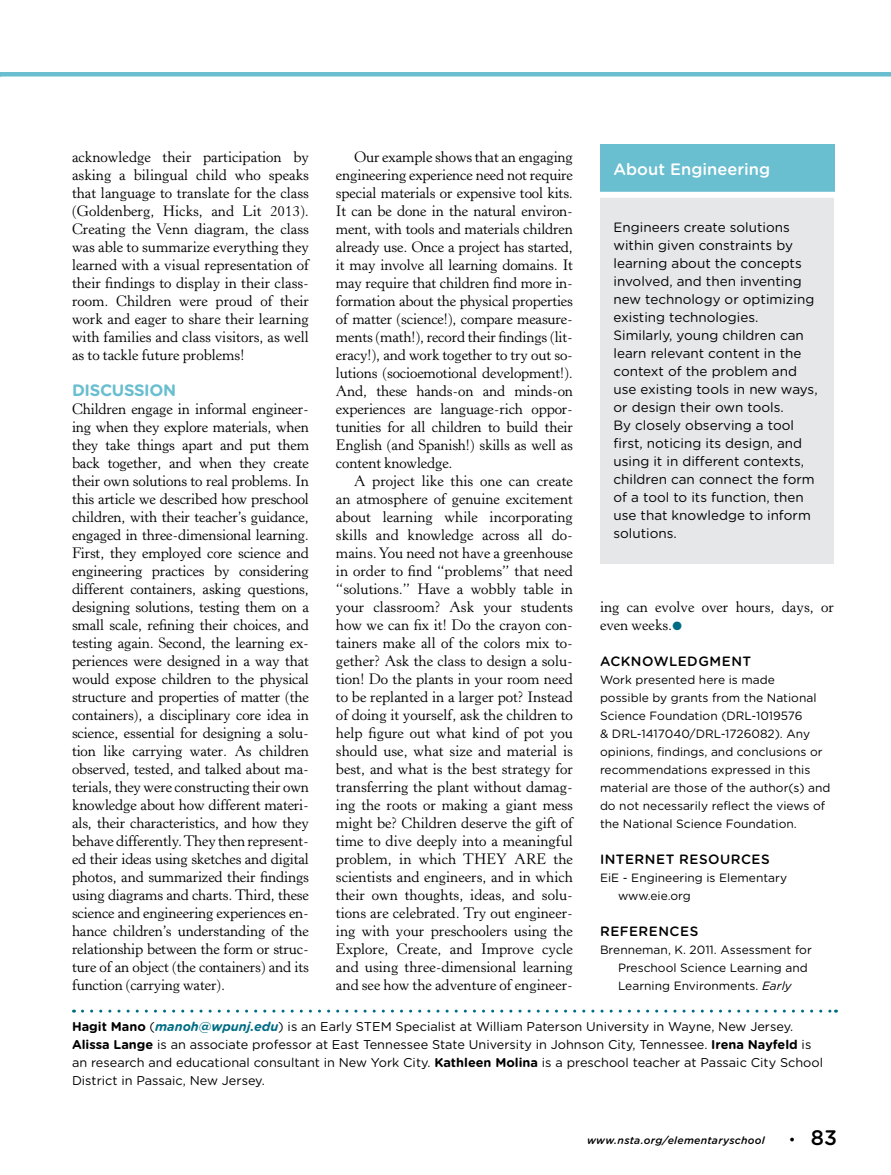
<style>
.page{position:relative;width:891px;height:1175px;background:#fff}
.page>*{position:absolute;margin:0;border:0;box-sizing:border-box;transform-origin:0 0}
.t1{font:500 21px "Gotham Rounded";color:#000}
.t2{font:500 16.5px "Gotham Rounded";color:#fff}
.t3{font:700 16.5px "Gotham Rounded";letter-spacing:-.02em;color:#69bed0}
.t4{font:15px/18px "Horley Old Style MT Std";color:#000;text-align:justify}
.t5{font:13.5px/18px "Gotham Rounded";color:#000}
.t6{font:500 13.5px "Gotham Rounded";letter-spacing:.035em;color:#000}
.t7{font:12.75px/18px "Gotham Rounded";color:#000}
.t8{font:12px/18px "Gotham Rounded";color:#000}
.t9{font:italic 500 10.5px "Gotham Rounded";letter-spacing:.025em;color:#000}
.s1{font-weight:700}
.s2{font-weight:700;font-style:italic;color:#006d84}
.s3{color:#006d84}
.s4{font-style:italic}
.s5{font-family:"Horley Old Style MT Std";font-weight:700;font-size:13.5px}
</style>
<div class="page">
<svg style="left:82px;top:1009px;width:755px;height:3px"></svg>
<div style="left:600px;top:144px;width:234px;height:419px;background:#e6e7e8"></div>
<div style="left:600px;top:144px;width:234px;height:49px;background:#69bed0"></div>
<div style="left:596px;top:192px;width:242px;height:6px;background:#fff"></div>
<hr style="left:0;top:72px;width:891px;height:4px;background:#69bed0">
<p class="t4" style="left:72px;top:148px;width:239px">acknowledge their participation by asking a bilingual child who speaks that language to translate for the class (Goldenberg, Hicks, and Lit 2013).<br>Creating the Venn diagram, the class was able to summarize everything they learned with a visual representation of their findings to display in their class&shy;room. Children were proud of their work and eager to share their learning with families and class visitors, as well as to tackle future problems!</p>
<p class="t3" style="left:72px;top:378px;width:106px">DISCUSSION</p>
<p class="t4" style="left:72px;top:400px;width:239px">Children engage in informal engineer&shy;ing when they explore materials, when they take things apart and put them back together, and when they create their own solutions to real problems. In this article we described how preschool children, with their teacher’s guidance, engaged in three-dimensional learning.<br>First, they employed core science and engineering practices by considering different containers, asking questions, designing solutions, testing them on a small scale, refining their choices, and testing again. Second, the learning ex&shy;periences were designed in a way that would expose children to the physical structure and properties of matter (the containers), a disciplinary core idea in science, essential for designing a solu&shy;tion like carrying water. As children observed, tested, and talked about ma&shy;terials, they were constructing their own knowledge about how different materi&shy;als, their characteristics, and how they behave differently. They then represent&shy;ed their ideas using sketches and digital photos, and summarized their findings using diagrams and charts. Third, these science and engineering experiences en&shy;hance children’s understanding of the relationship between the form or struc&shy;ture of an object (the containers) and its function (carrying water).</p>
<p class="t4" style="left:336px;top:148px;width:239px;text-indent:18px">Our example shows that an engaging engineering experience need not require special materials or expensive tool kits.<br>It can be done in the natural environ&shy;ment, with tools and materials children already use. Once a project has started, it may involve all learning domains. It may require that children find more in&shy;formation about the physical properties of matter (science!), compare measure&shy;ments (math!), record their findings (lit&shy;eracy!), and work together to try out so&shy;lutions (socioemotional development!).<br>And, these hands-on and minds-on experiences are language-rich oppor&shy;tunities for all children to build their English (and Spanish!) skills as well as content knowledge.</p>
<p class="t4" style="left:336px;top:472px;width:239px;text-indent:18px">A project like this one can create an atmosphere of genuine excitement about learning while incorporating skills and knowledge across all do&shy;mains. You need not have a greenhouse in order to find “problems” that need “solutions.” Have a wobbly table in your classroom? Ask your students how we can fix it! Do the crayon con&shy;tainers make all of the colors mix to&shy;gether? Ask the class to design a solu&shy;tion! Do the plants in your room need to be replanted in a larger pot? Instead of doing it yourself, ask the children to help figure out what kind of pot you should use, what size and material is best, and what is the best strategy for transferring the plant without damag&shy;ing the roots or making a giant mess might be? Children deserve the gift of time to dive deeply into a meaningful problem, in which THEY ARE the scientists and engineers, and in which their own thoughts, ideas, and solu&shy;tions are celebrated. Try out engineer&shy;ing with your preschoolers using the Explore, Create, and Improve cycle and using three-dimensional learning and see how the adventure of engineer-</p>
<p class="t7" style="left:72px;top:1016px;width:753px"><span class="s1">Hagit Mano</span> (<span class="s2">manoh@wpunj.edu</span>) is an Early STEM Specialist at William Paterson University in Wayne, New Jersey.<br><span class="s1">Alissa Lange</span> is an associate professor at East Tennessee State University in Johnson City, Tennessee. <span class="s1">Irena Nayfeld</span> is an research and educational consultant in New York City. <span class="s1">Kathleen Molina</span> is a preschool teacher at Passaic City School District in Passaic, New Jersey.</p>
<p class="t2" style="left:614px;top:158px;width:158px">About Engineering</p>
<p class="t5" style="left:614px;top:218px;width:206px">Engineers create solutions within given constraints by learning about the concepts involved, and then inventing new technology or optimizing existing technologies.<br>Similarly, young children can learn relevant content in the context of the problem and use existing tools in new ways, or design their own tools.<br>By closely observing a tool first, noticing its design, and using it in different contexts, children can connect the form of a tool to its function, then use that knowledge to inform solutions.</p>
<p class="t4" style="left:600px;top:598px;width:236px">ing can evolve over hours, days, or even weeks.<span class="s3">●</span></p>
<p class="t6" style="left:600px;top:652px;width:153px">ACKNOWLEDGMENT</p>
<p class="t8" style="left:600px;top:670px;width:232px">Work presented here is made<br>possible by grants from the National Science Foundation (DRL-1019576<br>&amp; DRL-1417040/DRL-1726082). Any opinions, findings, and conclusions or recommendations expressed in this material are those of the author(s) and do not necessarily reflect the views of the National Science Foundation.</p>
<p class="t6" style="left:600px;top:850px;width:171px">INTERNET RESOURCES</p>
<p class="t8" style="left:618px;top:868px;width:171px;text-indent:-18px">EiE - Engineering is Elementary www.eie.org</p>
<p class="t6" style="left:600px;top:922px;width:100px">REFERENCES</p>
<p class="t8" style="left:618px;top:940px;width:195px;text-indent:-18px">Brenneman, K. 2011. Assessment for<br>Preschool Science Learning and<br>Learning Environments. <span class="s4">Early</span></p>
<p class="t9" style="left:587px;top:1132px;width:179px">www.nsta.org/elementaryschool</p>
<h1 class="t1" style="left:790px;top:1122px;width:49px"><span class="s5">•</span> 83</h1>
</div>
